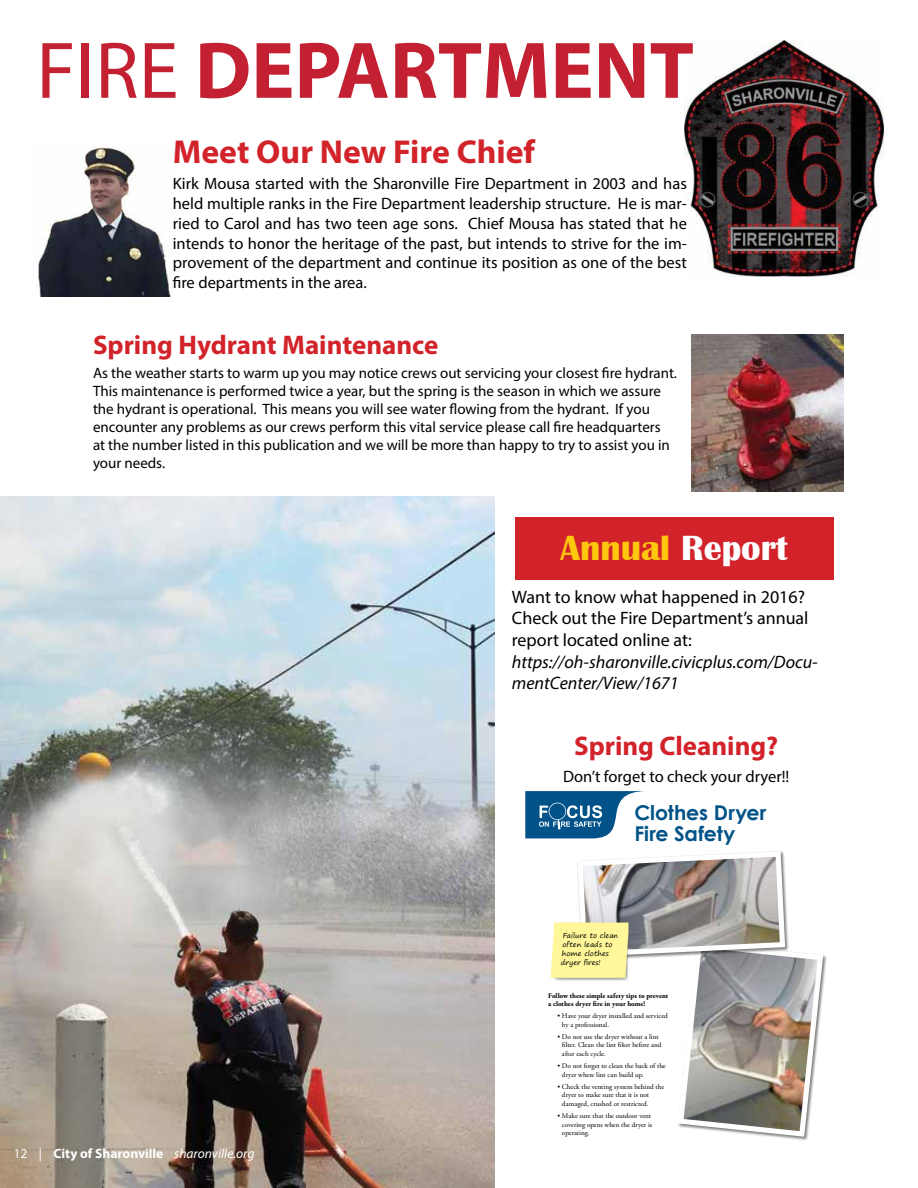
<style>
.page{position:relative;width:918px;height:1188px;background:#fff}
.page>*{position:absolute;margin:0;border:0;box-sizing:border-box;transform-origin:0 0}
.t1{font:700 81px "Myriad Pro";color:#c32032}
.t2{font:700 36px "Britannic";color:#ffc70e}
.t3{font:700 33.15px "Myriad Pro";color:#d2232a}
.t4{font:700 27px "Myriad Pro";color:#d2232a}
.t5{font:700 20.4px/20.4px "Century Gothic";letter-spacing:-.005em;color:#005288}
.t6{font:18px/21.6px "Myriad Pro";color:#000}
.t7{font:italic 18px/21.6px "Myriad Pro";color:#000}
.t8{font:16.5px/19.8px "Myriad Pro";color:#000;text-align:justify}
.t9{font:15px/18px "Myriad Pro";color:#000}
.t10{font:700 13.5px "Myriad Pro";color:#fff}
.t11{font:7.2px/8.1px "Adobe Garamond Pro";color:#000}
.t12{font:700 7.2px/8.1px "Adobe Garamond Pro";color:#000}
.t13{font:7.2px/9.1px "Segoe Print";letter-spacing:.005em;color:#000}
.s1{font-weight:400}
.s2{color:#fff}
.s3{font-weight:400;font-style:italic}
</style>
<div class="page">
<img style="left:0;top:497px;width:495px;height:691px">
<img style="left:38px;top:147px;width:133px;height:149px">
<img style="left:684px;top:40px;width:200px;height:236px">
<div style="left:515px;top:517px;width:319px;height:63px;background:#d2232a"></div>
<svg style="left:525px;top:791px;width:120px;height:47px"></svg>
<svg style="left:551px;top:851px;width:275px;height:289px"></svg>
<img style="left:691px;top:335px;width:152px;height:156px">
<h1 class="t1" style="left:36px;top:18px;width:659px"><span class="s1">FIRE</span> DEPARTMENT</h1>
<h3 class="t3" style="left:173px;top:131px;width:364px">Meet Our New Fire Chief</h3>
<p class="t8" style="left:173px;top:173px;width:516px">Kirk Mousa started with the Sharonville Fire Department in 2003 and has held multiple ranks in the Fire Department leadership structure. He is mar&shy;ried to Carol and has two teen age sons. Chief Mousa has stated that he intends to honor the heritage of the past, but intends to strive for the im&shy;provement of the department and continue its position as one of the best fire departments in the area.</p>
<h3 class="t4" style="left:93px;top:327px;width:347px">Spring Hydrant Maintenance</h3>
<p class="t9" style="left:93px;top:364px;width:586px">As the weather starts to warm up you may notice crews out servicing your closest fire hydrant.<br>This maintenance is performed twice a year, but the spring is the season in which we assure the hydrant is operational. This means you will see water flowing from the hydrant. If you encounter any problems as our crews perform this vital service please call fire headquarters<br>at the number listed in this publication and we will be more than happy to try to assist you in your needs.</p>
<h2 class="t2" style="left:561px;top:528px;width:229px">Annual <span class="s2">Report</span></h2>
<p class="t6" style="left:512px;top:586px;width:298px">Want to know what happened in 2016?<br>Check out the Fire Department’s annual report located online at:</p>
<p class="t7" style="left:512px;top:650px;width:307px">https://oh-sharonville.civicplus.com/Docu&shy;mentCenter/View/1671</p>
<h3 class="t4" style="left:574px;top:728px;width:206px">Spring Cleaning?</h3>
<p class="t8" style="left:563px;top:766px;width:228px">Don’t forget to check your dryer!!</p>
<h3 class="t5" style="left:634px;top:802px;width:134px">Clothes Dryer<br>Fire Safety</h3>
<p class="t10" style="left:14px;top:1144px;width:242px"><span class="s1">12 |</span> City of Sharonville <span class="s3">sharonville.org</span></p>
<p class="t13" style="left:561px;top:931px;width:59px">Failure to clean often leads to home clothes dryer fires!</p>
<p class="t12" style="left:548px;top:991px;width:122px">Follow these simple safety tips to prevent a clothes dryer fire in your home!</p>
<p class="t11" style="left:562px;top:1012px;width:107px;text-indent:-5px">• Have your dryer installed and serviced by a professional.</p>
<p class="t11" style="left:562px;top:1033px;width:101px;text-indent:-5px">• Do not use the dryer without a lint filter. Clean the lint filter before and after each cycle.</p>
<p class="t11" style="left:562px;top:1062px;width:105px;text-indent:-5px">• Do not forget to clean the back of the dryer where lint can build up.</p>
<p class="t11" style="left:562px;top:1083px;width:104px;text-indent:-5px">• Check the venting system behind the dryer to make sure that it is not damaged, crushed or restricted.</p>
<p class="t11" style="left:562px;top:1112px;width:92px;text-indent:-5px">• Make sure that the outdoor vent covering opens when the dryer is operating.</p>
</div>
